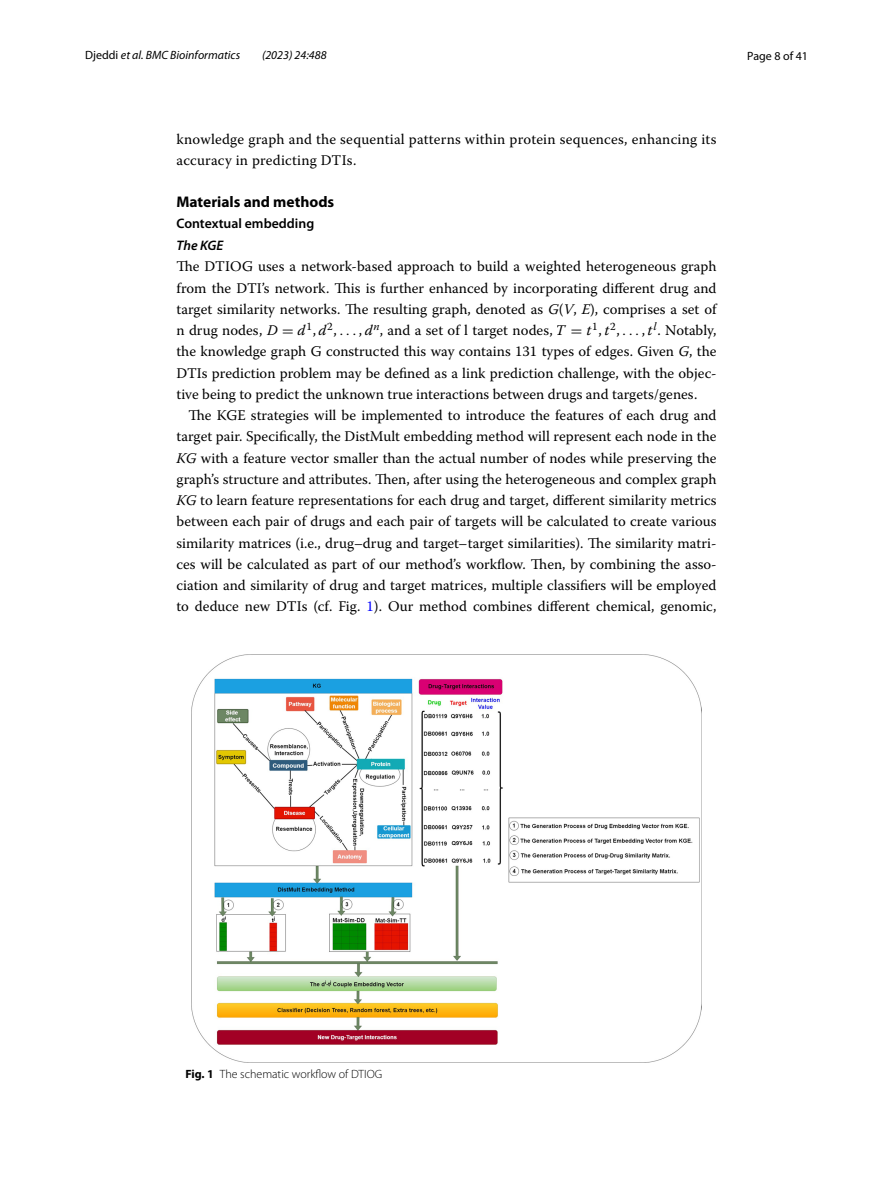
<style>
.page{position:relative;width:893px;height:1187px;background:#fff}
.page>*{position:absolute;margin:0;border:0;box-sizing:border-box;transform-origin:0 0}
.t1{font:700 15.45px "Myriad Pro";color:#000}
.t2{font:14.7px/21.3px "Warnock Pro";letter-spacing:.01em;color:#000;text-align:justify}
.t3{font:600 13.8px "Myriad Pro";color:#000}
.t4{font:italic 600 13.8px "Myriad Pro";color:#000}
.t5{font:italic 12px "Myriad Pro";color:#000}
.t6{font:300 12px "Myriad Pro";color:#000}
.t7{font:12px "Myriad Pro";color:#000}
.s1{font-style:normal}
.s2{font-style:italic}
.s3{font-family:"Warnock Pro It 4"}
.s4{font-family:"MTSYN2"}
.s5{font-family:"Warnock Pro Regular 3"}
.s6{font-family:"MTMI"}
.s7{font-family:"Warnock Pro It 3"}
.s8{font-family:"MTSYN"}
.s9{font-family:"Warnock Pro Regular 2"}
.s10{font-family:"MTMI2"}
.s11{color:#00f}
.s12{font-weight:700}
</style>
<div class="page">
<img style="left:191px;top:654px;width:511px;height:408px">
<p class="t5" style="left:85px;top:48px;width:157px"><span class="s1">Djeddi</span> et al. BMC Bioinformatics</p>
<p class="t5" style="left:262px;top:48px;width:66px">(2023) 24:488</p>
<p class="t7" style="left:747px;top:48px;width:62px">Page 8 of 41</p>
<p class="t2" style="left:176px;top:128px;width:541px">knowledge graph and the sequential patterns within protein sequences, enhancing its accuracy in predicting DTIs.</p>
<p class="t1" style="left:176px;top:192px;width:159px">Materials and methods</p>
<p class="t3" style="left:176px;top:215px;width:139px">Contextual embedding</p>
<p class="t4" style="left:176px;top:237px;width:48px">The KGE</p>
<p class="t2" style="left:176px;top:256px;width:542px">The DTIOG uses a network-based approach to build a weighted heterogeneous graph from the DTI’s network. This is further enhanced by incorporating different drug and target similarity networks. The resulting graph, denoted as <span class="s2">G</span>(<span class="s2">V</span>, <span class="s2">E</span>), comprises a set of n drug nodes, <span class="s3">D</span> <span class="s4">=</span> <span class="s3">d</span><sup>1</sup><span class="s5">,</span> <span class="s3">d</span><sup>2</sup><span class="s5">,</span> <span class="s6">...</span> <span class="s5">,</span> <span class="s3">d</span><sup>n</sup>, and a set of l target nodes, <span class="s7">T</span> <span class="s8">=</span> <span class="s7">t</span><sup>1</sup><span class="s9">,</span> <span class="s7">t</span><sup>2</sup><span class="s9">,</span> <span class="s10">...</span> <span class="s9">,</span> <span class="s7">t</span><sup>l</sup>. Notably, the knowledge graph G constructed this way contains 131 types of edges. Given <span class="s2">G</span>, the DTIs prediction problem may be defined as a link prediction challenge, with the objec&shy;tive being to predict the unknown true interactions between drugs and targets/genes.</p>
<p class="t2" style="left:176px;top:404px;width:542px;text-indent:12px">The KGE strategies will be implemented to introduce the features of each drug and target pair. Specifically, the DistMult embedding method will represent each node in the <span class="s2">KG</span> with a feature vector smaller than the actual number of nodes while preserving the graph’s structure and attributes. Then, after using the heterogeneous and complex graph <span class="s2">KG</span> to learn feature representations for each drug and target, different similarity metrics between each pair of drugs and each pair of targets will be calculated to create various similarity matrices (i.e., drug–drug and target–target similarities). The similarity matri&shy;ces will be calculated as part of our method’s workflow. Then, by combining the asso&shy;ciation and similarity of drug and target matrices, multiple classifiers will be employed to deduce new DTIs (cf. Fig. <span class="s11">1</span>). Our method combines different chemical, genomic,</p>
<p class="t6" style="left:185px;top:1067px;width:198px"><span class="s12">Fig. 1</span> The schematic workflow of DTIOG</p>
</div>
